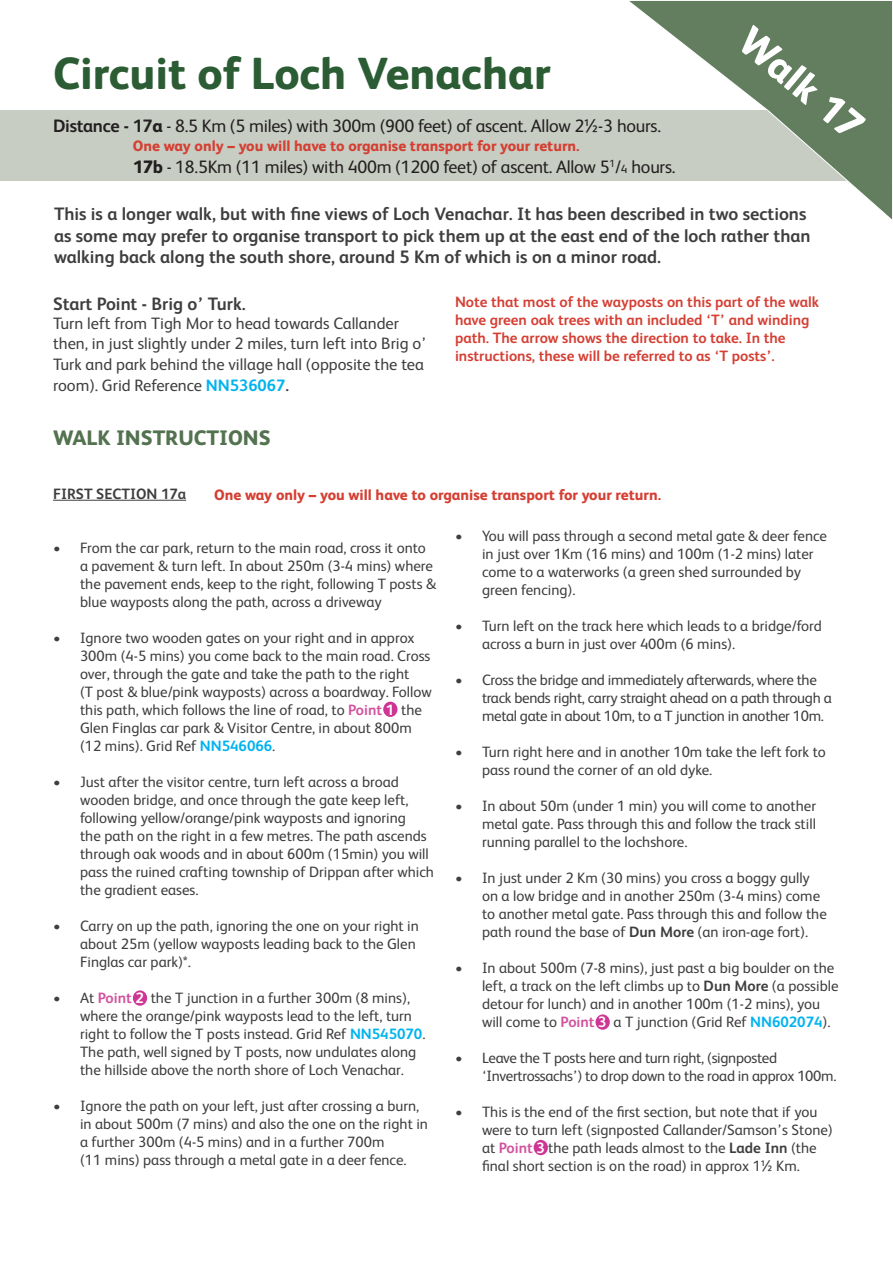
<style>
.page{position:relative;width:893px;height:1263px;background:#fff}
.page>*{position:absolute;margin:0;border:0;box-sizing:border-box;transform-origin:0 0}
.t1{font:800 45px "FS Albert";color:#2b5c34}
.t2{font:800 40.5px "FS Albert";color:#fff}
.t3{font:800 21px "FS Albert";color:#53724f}
.t4{font:700 18px/21.6px "FS Albert";color:#3e3e3f}
.t5{font:18px "FS Albert";letter-spacing:-.015em;color:#231f20}
.t6{font:16.5px/20.5px "FS Albert";color:#3e3e3f}
.t7{font:15px/18px "FS Albert";color:#3e3e3f}
.t8{font:15px/18px "FS Albert";letter-spacing:-.02em;color:#3e3e3f}
.t9{font:700 15px/18px "FS Albert";color:#d53f33}
.t10{font:800 15px "FS Albert";color:#d53f33}
.t11{font:700 15px "FS Albert";color:#3e3e3f}
.s1{font-weight:700}
.s2{font-weight:800}
.s3{font-size:12px}
.s4{font-weight:700;color:#00b3ef}
.s5{font-weight:700;color:#d2529e}
.s6{font-weight:700;color:#fff}
</style>
<div class="page">
<div style="left:383px;top:702px;width:14px;height:15px;background:#ce3595;border-radius:50%"></div>
<div style="left:0;top:111px;width:893px;height:70px;background:#c7cdc2"></div>
<svg style="left:626px;top:1px;width:267px;height:219px"></svg>
<div style="left:534px;top:1140px;width:14px;height:15px;background:#ce3595;border-radius:50%"></div>
<div style="left:133px;top:990px;width:14px;height:16px;background:#ce3595;border-radius:50%"></div>
<div style="left:595px;top:1014px;width:15px;height:16px;background:#ce3595;border-radius:50%"></div>
<hr style="left:53px;top:500px;width:133px;height:1px;background:#3e3e3f">
<p class="t1" style="left:53px;top:48px;width:499px">Circuit of Loch Venachar</p>
<p class="t5" style="left:53px;top:115px;width:609px"><span class="s1">Distance - 17</span><span class="s2">a</span> - 8.5 Km (5 miles) with 300m (900 feet) of ascent. Allow 2½-3 hours.</p>
<p class="t10" style="left:133px;top:137px;width:448px">One way only – you will have to organise transport for your return.</p>
<p class="t5" style="left:133px;top:157px;width:544px"><span class="s2">17b</span> - 18.5Km (11 miles) with 400m (1200 feet) of ascent. Allow 5<sup>1</sup>/<span class="s3">4</span> hours.</p>
<p class="t2" style="left:759px;top:17px;width:151px;rotate:40deg">Walk 17</p>
<p class="t4" style="left:54px;top:203px;width:758px">This is a longer walk, but with fine views of Loch Venachar. It has been described in two sections as some may prefer to organise transport to pick them up at the east end of the loch rather than walking back along the south shore, around 5 Km of which is on a minor road.</p>
<p class="t4" style="left:53px;top:293px;width:194px">Start Point - Brig o’ Turk.</p>
<p class="t6" style="left:53px;top:313px;width:375px">Turn left from Tigh Mor to head towards Callander then, in just slightly under 2 miles, turn left into Brig o’ Turk and park behind the village hall (opposite the tea room). Grid Reference <span class="s4">NN536067</span><span class="s1">.</span></p>
<p class="t3" style="left:53px;top:425px;width:219px">WALK INSTRUCTIONS</p>
<p class="t9" style="left:455px;top:293px;width:366px">Note that most of the wayposts on this part of the walk have green oak trees with an included ‘T’ and winding path. The arrow shows the direction to take. In the instructions, these will be referred to as ‘T posts’.</p>
<p class="t11" style="left:53px;top:485px;width:135px">FIRST SECTION 17a</p>
<p class="t10" style="left:214px;top:486px;width:448px">One way only – you will have to organise transport for your return.</p>
<p class="t7" style="left:80px;top:539px;width:358px;text-indent:-27px">• From the car park, return to the main road, cross it onto a pavement &amp; turn left. In about 250m (3-4 mins) where the pavement ends, keep to the right, following T posts &amp; blue wayposts along the path, across a driveway</p>
<p class="t7" style="left:80px;top:629px;width:353px;text-indent:-27px">• Ignore two wooden gates on your right and in approx 300m (4-5 mins) you come back to the main road. Cross over, through the gate and take the path to the right<br>(T post &amp; blue/pink wayposts) across a boardway. Follow this path, which follows the line of road, to <span class="s5">Point</span> <span class="s6">1</span> the Glen Finglas car park &amp; Visitor Centre, in about 800m (12 mins). Grid Ref <span class="s4">NN546066</span>.</p>
<p class="t7" style="left:80px;top:773px;width:355px;text-indent:-27px">• Just after the visitor centre, turn left across a broad wooden bridge, and once through the gate keep left, following yellow/orange/pink wayposts and ignoring<br>the path on the right in a few metres. The path ascends through oak woods and in about 600m (15min) you will pass the ruined crafting township of Drippan after which the gradient eases.</p>
<p class="t7" style="left:80px;top:917px;width:340px;text-indent:-27px">• Carry on up the path, ignoring the one on your right in about 25m (yellow wayposts leading back to the Glen<br>Finglas car park)*.</p>
<p class="t7" style="left:80px;top:989px;width:347px;text-indent:-27px">• At <span class="s5">Point</span> <span class="s6">2</span> the T junction in a further 300m (8 mins), where the orange/pink wayposts lead to the left, turn right to follow the T posts instead. Grid Ref <span class="s4">NN545070</span>.<br>The path, well signed by T posts, now undulates along the hillside above the north shore of Loch Venachar.</p>
<p class="t7" style="left:80px;top:1097px;width:349px;text-indent:-27px">• Ignore the path on your left, just after crossing a burn, in about 500m (7 mins) and also the one on the right in a further 300m (4-5 mins) and in a further 700m<br>(11 mins) pass through a metal gate in a deer fence.</p>
<p class="t7" style="left:482px;top:527px;width:347px;text-indent:-27px">• You will pass through a second metal gate &amp; deer fence in just over 1Km (16 mins) and 100m (1-2 mins) later come to a waterworks (a green shed surrounded by green fencing).</p>
<p class="t7" style="left:482px;top:617px;width:341px;text-indent:-27px">• Turn left on the track here which leads to a bridge/ford across a burn in just over 400m (6 mins).</p>
<p class="t8" style="left:482px;top:671px;width:351px;text-indent:-27px">• Cross the bridge and immediately afterwards, where the track bends right, carry straight ahead on a path through a metal gate in about 10m, to a T junction in another 10m.</p>
<p class="t7" style="left:482px;top:743px;width:345px;text-indent:-27px">• Turn right here and in another 10m take the left fork to pass round the corner of an old dyke.</p>
<p class="t7" style="left:482px;top:797px;width:336px;text-align:justify;text-indent:-27px">• In about 50m (under 1 min) you will come to another metal gate. Pass through this and follow the track still running parallel to the lochshore.</p>
<p class="t7" style="left:482px;top:869px;width:346px;text-indent:-27px">• In just under 2 Km (30 mins) you cross a boggy gully on a low bridge and in another 250m (3-4 mins) come to another metal gate. Pass through this and follow the path round the base of <span class="s1">Dun More</span> (an iron-age fort).</p>
<p class="t7" style="left:482px;top:959px;width:358px;text-indent:-27px">• In about 500m (7-8 mins), just past a big boulder on the left, a track on the left climbs up to <span class="s1">Dun More</span> (a possible detour for lunch) and in another 100m (1-2 mins), you will come to <span class="s5">Point</span> <span class="s6">3</span> a T junction (Grid Ref <span class="s4">NN602074</span>).</p>
<p class="t8" style="left:482px;top:1049px;width:356px;text-indent:-27px">• Leave the T posts here and turn right, (signposted ‘Invertrossachs’) to drop down to the road in approx 100m.</p>
<p class="t7" style="left:482px;top:1103px;width:352px;text-indent:-27px">• This is the end of the first section, but note that if you were to turn left (signposted Callander/Samson’s Stone) at <span class="s5">Point</span> <span class="s6">3</span> the path leads almost to the <span class="s1">Lade Inn</span> (the final short section is on the road) in approx 1½ Km.</p>
</div>
